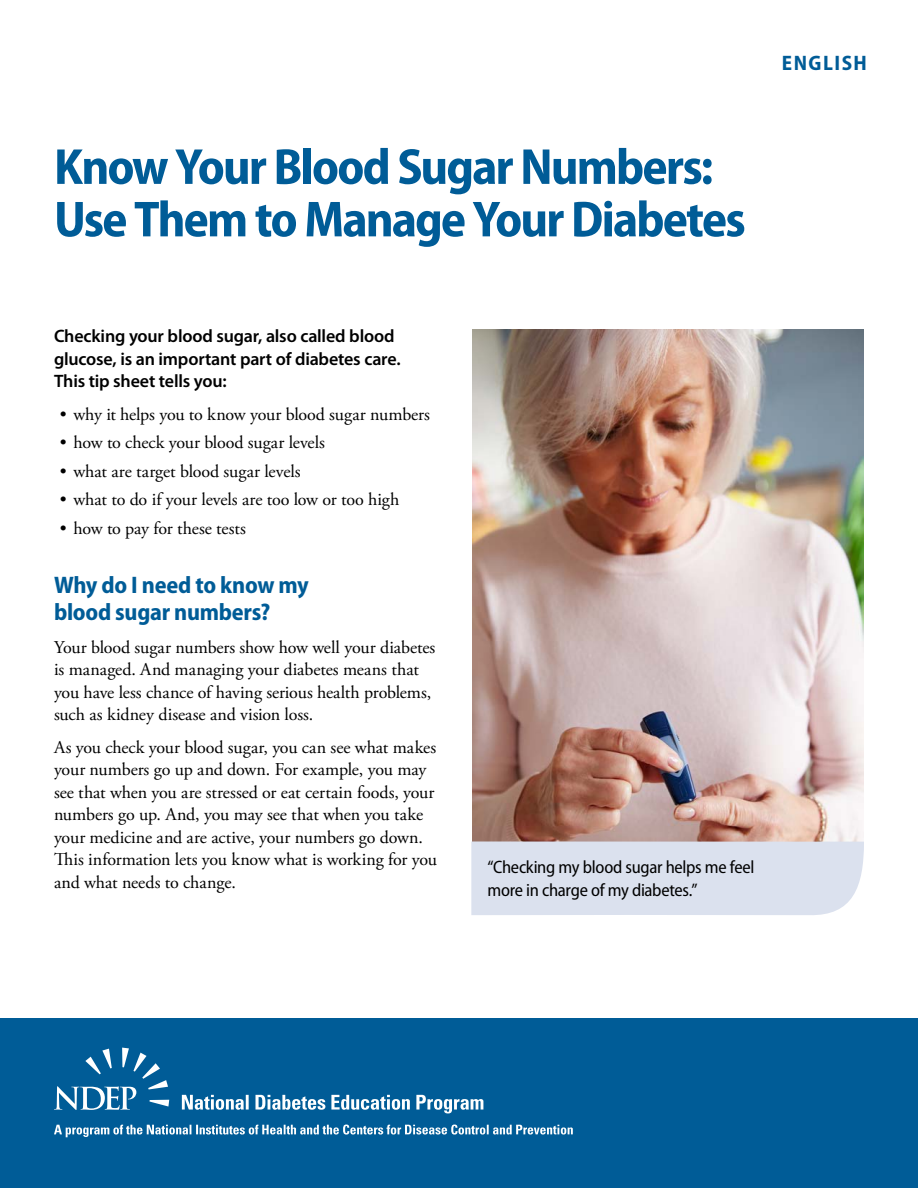
<style>
.page{position:relative;width:918px;height:1188px;background:#fff}
.page>*{position:absolute;margin:0;border:0;box-sizing:border-box;transform-origin:0 0}
.t1{font:700 semi-condensed 51px/52.5px "Myriad Pro";letter-spacing:-.035em;color:#005c97}
.t2{font:700 semi-condensed 24px/27px "Myriad Pro";letter-spacing:-.01em;color:#005c97}
.t3{font:700 semi-condensed 21px "Myriad Pro";letter-spacing:.07em;color:#005c97}
.t4{font:18px/22.5px "Adobe Garamond Pro";letter-spacing:-.005em;color:#000}
.t5{font:600 18px/22.5px "Myriad Pro";letter-spacing:-.01em;color:#000}
.t6{font:semi-condensed 18px/22.5px "Myriad Pro";letter-spacing:-.02em;color:#000}
</style>
<div class="page">
<img style="left:472px;top:330px;width:392px;height:511px">
<div style="left:471px;top:841px;width:393px;height:74px;background:#dbe1ee"></div>
<div style="left:0;top:1018px;width:918px;height:170px;background:#005c97"></div>
<svg style="left:182px;top:1095px;width:301px;height:18px"></svg>
<svg style="left:54px;top:1048px;width:115px;height:62px"></svg>
<svg style="left:54px;top:1125px;width:519px;height:12px"></svg>
<h1 class="t1" style="left:54px;top:141px;width:693px">Know Your Blood Sugar Numbers:<br>Use Them to Manage Your Diabetes</h1>
<p class="t3" style="left:782px;top:51px;width:86px">ENGLISH</p>
<p class="t5" style="left:54px;top:324px;width:348px">Checking your blood sugar, also called blood glucose, is an important part of diabetes care.<br>This tip sheet tells you:</p>
<p class="t4" style="left:60px;top:404px;width:371px">• why it helps you to know your blood sugar numbers</p>
<p class="t4" style="left:60px;top:432px;width:266px">• how to check your blood sugar levels</p>
<p class="t4" style="left:60px;top:461px;width:242px">• what are target blood sugar levels</p>
<p class="t4" style="left:60px;top:489px;width:341px">• what to do if your levels are too low or too high</p>
<p class="t4" style="left:60px;top:518px;width:188px">• how to pay for these tests</p>
<h2 class="t2" style="left:54px;top:571px;width:256px">Why do I need to know my blood sugar numbers?</h2>
<p class="t4" style="left:54px;top:636px;width:383px">Your blood sugar numbers show how well your diabetes is managed. And managing your diabetes means that you have less chance of having serious health problems, such as kidney disease and vision loss.</p>
<p class="t4" style="left:54px;top:737px;width:385px">As you check your blood sugar, you can see what makes your numbers go up and down. For example, you may see that when you are stressed or eat certain foods, your numbers go up. And, you may see that when you take your medicine and are active, your numbers go down.<br>This information lets you know what is working for you and what needs to change.</p>
<p class="t6" style="left:488px;top:856px;width:269px">“Checking my blood sugar helps me feel more in charge of my diabetes.”</p>
</div>
